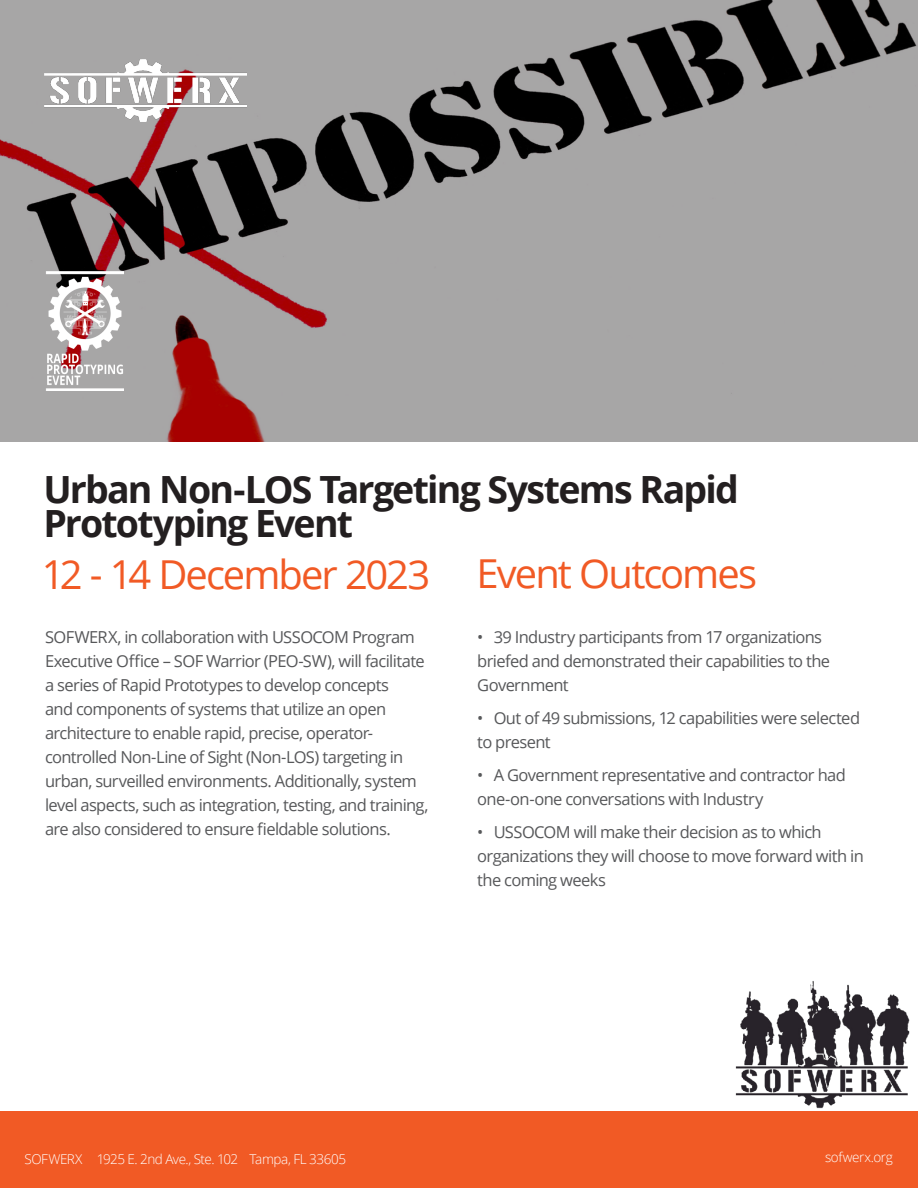
<style>
.page{position:relative;width:918px;height:1188px;background:#fff}
.page>*{position:absolute;margin:0;border:0;box-sizing:border-box;transform-origin:0 0}
.t1{font:39.9px "Open Sans";letter-spacing:-.05em;color:#f15a25}
.t2{font:700 37.5px/34.5px "Open Sans";letter-spacing:-.05em;color:#231f20}
.t3{font:16.5px/24px "Open Sans";letter-spacing:-.04em;color:#57585a}
.t4{font:300 13.5px "Open Sans";letter-spacing:-.03em;color:#fff}
</style>
<div class="page">
<svg style="left:0;top:0;width:918px;height:441px;background:#948e8e"></svg>
<div style="left:0;top:1112px;width:918px;height:76px;background:#f15a25"></div>
<img style="left:45px;top:59px;width:201px;height:63px">
<img style="left:734px;top:981px;width:178px;height:131px">
<img style="left:45px;top:272px;width:79px;height:118px">
<p class="t2" style="left:44px;top:471px;width:697px">Urban Non-LOS Targeting Systems Rapid<br>Prototyping Event</p>
<p class="t1" style="left:42px;top:547px;width:390px">12 - 14 December 2023</p>
<p class="t1" style="left:477px;top:546px;width:282px">Event Outcomes</p>
<p class="t3" style="left:45px;top:624px;width:385px">SOFWERX, in collaboration with USSOCOM Program Executive Office – SOF Warrior (PEO-SW), will facilitate a series of Rapid Prototypes to develop concepts<br>and components of systems that utilize an open architecture to enable rapid, precise, operator&shy;controlled Non-Line of Sight (Non-LOS) targeting in urban, surveilled environments. Additionally, system level aspects, such as integration, testing, and training, are also considered to ensure fieldable solutions.</p>
<p class="t3" style="left:477px;top:624px;width:354px">• 39 Industry participants from 17 organizations briefed and demonstrated their capabilities to the<br>Government</p>
<p class="t3" style="left:477px;top:705px;width:384px">• Out of 49 submissions, 12 capabilities were selected to present</p>
<p class="t3" style="left:477px;top:762px;width:370px">• A Government representative and contractor had one-on-one conversations with Industry</p>
<p class="t3" style="left:477px;top:819px;width:388px">• USSOCOM will make their decision as to which organizations they will choose to move forward with in the coming weeks</p>
<p class="t4" style="left:24px;top:1150px;width:323px">SOFWERX 1925 E. 2nd Ave., Ste. 102 Tampa, FL 33605</p>
<p class="t4" style="left:825px;top:1148px;width:69px">sofwerx.org</p>
</div>
